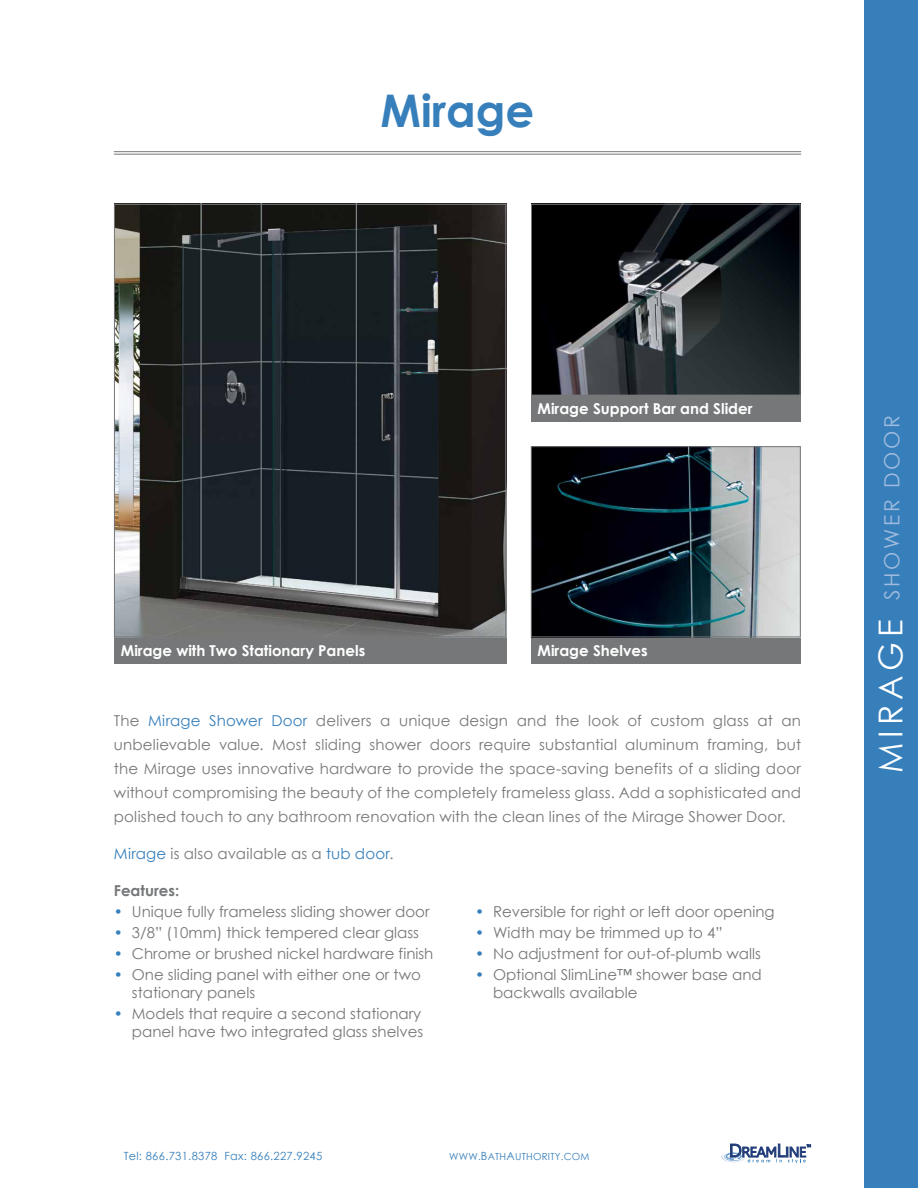
<style>
.page{position:relative;width:918px;height:1188px;background:#fff}
.page>*{position:absolute;margin:0;border:0;box-sizing:border-box;transform-origin:0 0}
.t1{font:700 45px "Century Gothic";color:#367fbb}
.t2{font:21px "Century Gothic";letter-spacing:.13em;color:#a0bbdd}
.t3{font:15px/24px "Century Gothic";color:#757779}
.t4{font:700 15px "Century Gothic";color:#fff}
.t5{font:700 15px "Century Gothic";color:#757779}
.t6{font:11.25px "Century Gothic";letter-spacing:.025em;color:#367fbb}
.t7{font:9.75px "Century Gothic";letter-spacing:.025em;color:#367fbb}
.s1{color:#367fbb}
.s2{font-size:11.25px}
.s3{font-size:33px;color:#fff}
</style>
<div class="page">
<div style="left:864px;top:0;width:54px;height:1188px;background:#367fbb"></div>
<hr style="left:114px;top:151px;width:687px;height:1px;background:#757779">
<hr style="left:114px;top:154px;width:687px;height:1px;background:#757779">
<div style="left:114px;top:637px;width:392px;height:26px;background:#757779"></div>
<img style="left:116px;top:206px;width:388px;height:429px">
<div style="left:531px;top:637px;width:270px;height:26px;background:#757779"></div>
<img style="left:533px;top:448px;width:266px;height:187px">
<div style="left:531px;top:446px;width:270px;height:191px;border:1px solid #757779"></div>
<img style="left:533px;top:206px;width:266px;height:188px">
<div style="left:531px;top:204px;width:270px;height:192px;border:1px solid #757779"></div>
<div style="left:531px;top:395px;width:270px;height:27px;background:#757779"></div>
<svg style="left:721px;top:1144px;width:90px;height:19px"></svg>
<h1 class="t1" style="left:381px;top:76px;width:155px">Mirage</h1>
<p class="t4" style="left:538px;top:397px;width:217px">Mirage Support Bar and Slider</p>
<p class="t4" style="left:121px;top:639px;width:246px">Mirage with Two Stationary Panels</p>
<p class="t4" style="left:538px;top:639px;width:112px">Mirage Shelves</p>
<p class="t3" style="left:114px;top:708px;width:689px;text-align:justify">The <span class="s1">Mirage Shower Door</span> delivers a unique design and the look of custom glass at an unbelievable value. Most sliding shower doors require substantial aluminum framing, but the Mirage uses innovative hardware to provide the space-saving benefits of a sliding door without compromising the beauty of the completely frameless glass. Add a sophisticated and polished touch to any bathroom renovation with the clean lines of the Mirage Shower Door.</p>
<p class="t3" style="left:114px;top:842px;width:281px"><span class="s1">Mirage</span> is also available as a <span class="s1">tub door</span>.</p>
<p class="t5" style="left:114px;top:879px;width:67px">Features:</p>
<p class="t3" style="left:114px;top:899px;width:317px"><span class="s1">•</span> Unique fully frameless sliding shower door</p>
<p class="t3" style="left:114px;top:920px;width:307px"><span class="s1">•</span> 3/8” (10mm) thick tempered clear glass</p>
<p class="t3" style="left:114px;top:941px;width:321px"><span class="s1">•</span> Chrome or brushed nickel hardware finish</p>
<p class="t3" style="left:132px;top:965px;width:291px;line-height:18px;text-indent:-18px"><span class="s1">•</span> One sliding panel with either one or two stationary panels</p>
<p class="t3" style="left:114px;top:1004px;width:311px;line-height:18px;text-align:right"><span class="s1">•</span> Models that require a second stationary panel have two integrated glass shelves</p>
<p class="t3" style="left:475px;top:899px;width:301px"><span class="s1">•</span> Reversible for right or left door opening</p>
<p class="t3" style="left:475px;top:920px;width:249px"><span class="s1">•</span> Width may be trimmed up to 4”</p>
<p class="t3" style="left:475px;top:941px;width:287px"><span class="s1">•</span> No adjustment for out-of-plumb walls</p>
<p class="t3" style="left:493px;top:965px;width:270px;line-height:18px;text-indent:-18px"><span class="s1">•</span> Optional SlimLine™ shower base and backwalls available</p>
<p class="t6" style="left:124px;top:1148px;width:200px">Tel: 866.731.8378 Fax: 866.227.9245</p>
<p class="t7" style="left:449px;top:1150px;width:142px">WWW.<span class="s2">B</span>ATH<span class="s2">A</span>UTHORITY.COM</p>
<h2 class="t2" style="left:877px;top:773px;width:359px;rotate:-90deg"><span class="s3">MIRAGE</span> SHOWER DOOR</h2>
</div>
